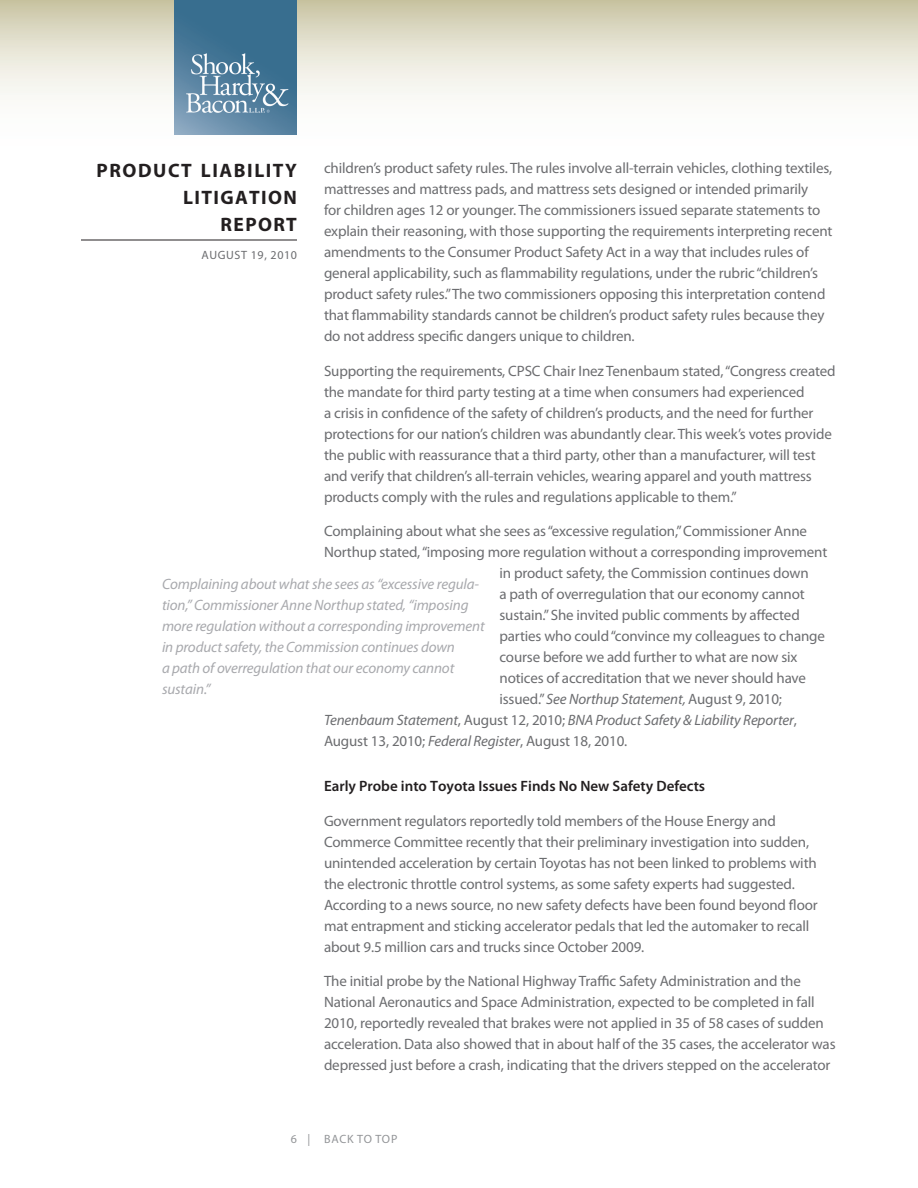
<style>
.page{position:relative;width:918px;height:1188px;background:#fff}
.page>*{position:absolute;margin:0;border:0;box-sizing:border-box;transform-origin:0 0}
.t1{font:700 19.5px/27px "Myriad Pro";letter-spacing:.075em;color:#231f20;text-align:right}
.Body{font:15px/21px "Myriad Pro";letter-spacing:-.01em;color:#6c6d70}
.PullQuote{font:italic 15px/21px "Myriad Pro";letter-spacing:-.01em;color:#a8a9ad}
.Body-2{font:italic 15px "Myriad Pro";letter-spacing:-.01em;color:#6c6d70}
.Subhead{font:600 15px "Myriad Pro";color:#231f20}
.t2{font:12px "Myriad Pro";letter-spacing:.05em;color:#6c6d70}
.t3{font:12px "Myriad Pro";letter-spacing:.06em;color:#939598}
.s1{font-style:italic}
.s2{font-style:normal}
</style>
<div class="page">
<svg style="left:0;top:0;width:918px;height:135px"></svg>
<hr style="left:81px;top:240px;width:216px;height:1px;background:#231f20">
<img style="left:175px;top:0;width:122px;height:135px">
<p class="Body" style="left:324px;top:157px;width:510px">children’s product safety rules. The rules involve all-terrain vehicles, clothing textiles, mattresses and mattress pads, and mattress sets designed or intended primarily<br>for children ages 12 or younger. The commissioners issued separate statements to explain their reasoning, with those supporting the requirements interpreting recent amendments to the Consumer Product Safety Act in a way that includes rules of general applicability, such as flammability regulations, under the rubric “children’s product safety rules.” The two commissioners opposing this interpretation contend that flammability standards cannot be children’s product safety rules because they do not address specific dangers unique to children.</p>
<p class="Body" style="left:324px;top:360px;width:513px">Supporting the requirements, CPSC Chair Inez Tenenbaum stated, “Congress created the mandate for third party testing at a time when consumers had experienced<br>a crisis in confidence of the safety of children’s products, and the need for further protections for our nation’s children was abundantly clear. This week’s votes provide the public with reassurance that a third party, other than a manufacturer, will test and verify that children’s all-terrain vehicles, wearing apparel and youth mattress products comply with the rules and regulations applicable to them.”</p>
<p class="Body" style="left:324px;top:520px;width:485px">Complaining about what she sees as “excessive regulation,” Commissioner Anne</p>
<p class="Body" style="left:324px;top:541px;width:505px">Northup stated, “imposing more regulation without a corresponding improvement</p>
<p class="Body" style="left:500px;top:562px;width:311px">in product safety, the Commission continues down</p>
<p class="Body" style="left:500px;top:583px;width:307px">a path of overregulation that our economy cannot</p>
<p class="Body" style="left:500px;top:604px;width:302px">sustain.” She invited public comments by affected</p>
<p class="Body" style="left:500px;top:625px;width:327px">parties who could “convince my colleagues to change</p>
<p class="Body" style="left:500px;top:646px;width:299px">course before we add further to what are now six</p>
<p class="Body" style="left:500px;top:667px;width:308px">notices of accreditation that we never should have</p>
<p class="Body" style="left:500px;top:688px;width:284px">issued.” <span class="s1">See Northup Statement,</span> August 9, 2010;</p>
<p class="Body-2" style="left:324px;top:711px;width:474px">Tenenbaum Statement<span class="s2">, August 12, 2010;</span> BNA Product Safety &amp; Liability Reporter<span class="s2">,</span></p>
<p class="Body" style="left:324px;top:730px;width:305px">August 13, 2010; <span class="s1">Federal Register</span>, August 18, 2010.</p>
<p class="Subhead" style="left:324px;top:777px;width:383px">Early Probe into Toyota Issues Finds No New Safety Defects</p>
<p class="Body" style="left:324px;top:810px;width:495px">Government regulators reportedly told members of the House Energy and Commerce Committee recently that their preliminary investigation into sudden, unintended acceleration by certain Toyotas has not been linked to problems with the electronic throttle control systems, as some safety experts had suggested.<br>According to a news source, no new safety defects have been found beyond floor mat entrapment and sticking accelerator pedals that led the automaker to recall about 9.5 million cars and trucks since October 2009.</p>
<p class="Body" style="left:324px;top:970px;width:513px">The initial probe by the National Highway Traffic Safety Administration and the National Aeronautics and Space Administration, expected to be completed in fall 2010, reportedly revealed that brakes were not applied in 35 of 58 cases of sudden acceleration. Data also showed that in about half of the 35 cases, the accelerator was depressed just before a crash, indicating that the drivers stepped on the accelerator</p>
<h1 class="t1" style="left:97px;top:156px;width:202px">PRODUCT LIABILITY<br>LITIGATION<br>REPORT</h1>
<p class="t2" style="left:202px;top:248px;width:97px">AUGUST 19, 2010</p>
<p class="PullQuote" style="left:162px;top:573px;width:324px">Complaining about what she sees as “excessive regula&shy;tion,” Commissioner Anne Northup stated, “imposing more regulation without a corresponding improvement in product safety, the Commission continues down<br>a path of overregulation that our economy cannot sustain.”</p>
<p class="t3" style="left:291px;top:1132px;width:108px">6 | BACK TO TOP</p>
</div>
